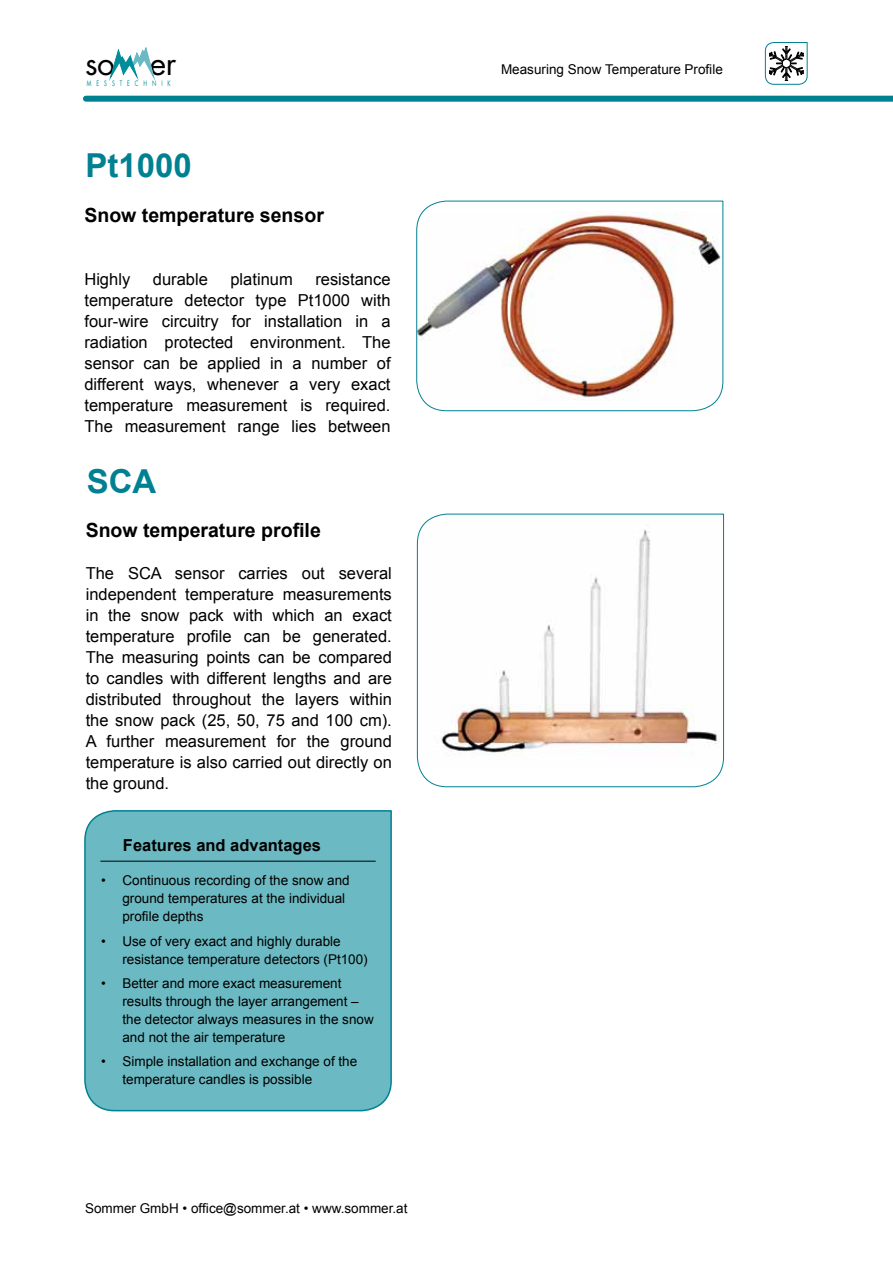
<style>
.page{position:relative;width:893px;height:1263px;background:#fff}
.page>*{position:absolute;margin:0;border:0;box-sizing:border-box;transform-origin:0 0}
.t1{font:700 33px "Arial";color:#008192}
.t2{font:31.5px "Futura";color:#000}
.t3{font:700 19.5px "Arial";color:#000}
.t4{font:16.5px/21px "Arial";color:#000;text-align:justify}
.t5{font:700 16.5px "Arial";color:#000}
.t6{font:13.5px/18px "Arial";color:#000}
.t7{font:7.35px "Futura";letter-spacing:.96em;color:#008c99;scale:.7 1}
</style>
<div class="page">
<svg style="left:110px;top:47px;width:45px;height:33px"></svg>
<div style="left:86px;top:96px;width:807px;height:6px;background:#008192"></div>
<svg style="left:765px;top:42px;width:43px;height:43px"></svg>
<svg style="left:417px;top:514px;width:307px;height:273px"></svg>
<svg style="left:416px;top:201px;width:307px;height:210px"></svg>
<div style="left:84px;top:810px;width:308px;height:302px;background:#6bb9c2"></div>
<hr style="left:100px;top:861px;width:276px;height:1px;background:#000">
<h2 class="t2" style="left:85px;top:41px;width:93px">so er</h2>
<p class="t7" style="left:87px;top:78px;width:121px">MESSTECHNIK</p>
<h1 class="t1" style="left:85px;top:144px;width:108px">Pt1000</h1>
<p class="t3" style="left:84px;top:202px;width:241px">Snow temperature sensor</p>
<p class="t4" style="left:84px;top:269px;width:308px;text-indent:231px">resistance temperature detector type Pt1000 with four-wire circuitry for installation in a radiation protected environment. The sensor can be applied in a number of different ways, whenever a very exact temperature measurement is required.<br>The measurement range lies between</p>
<p class="t4" style="left:84px;top:269px;width:47px">Highly</p>
<p class="t4" style="left:153px;top:269px;width:57px">durable</p>
<p class="t4" style="left:230px;top:269px;width:64px">platinum</p>
<h1 class="t1" style="left:87px;top:459px;width:71px">SCA</h1>
<p class="t3" style="left:86px;top:517px;width:237px">Snow temperature profile</p>
<p class="t4" style="left:86px;top:563px;width:308px">The SCA sensor carries out several independent temperature measurements in the snow pack with which an exact temperature profile can be generated.<br>The measuring points can be compared to candles with different lengths and are distributed throughout the layers within the snow pack (25, 50, 75 and 100 cm).<br>A further measurement for the ground temperature is also carried out directly on the ground.</p>
<p class="t5" style="left:123px;top:834px;width:200px">Features and advantages</p>
<p class="t6" style="left:122px;top:871px;width:229px;text-indent:-21px">• Continuous recording of the snow and ground temperatures at the individual profile depths</p>
<p class="t6" style="left:122px;top:932px;width:247px;text-indent:-21px">• Use of very exact and highly durable resistance temperature detectors (Pt100)</p>
<p class="t6" style="left:122px;top:974px;width:253px;text-indent:-21px">• Better and more exact measurement results through the layer arrangement – the detector always measures in the snow and not the air temperature</p>
<p class="t6" style="left:122px;top:1053px;width:236px;text-indent:-21px">• Simple installation and exchange of the temperature candles is possible</p>
<p class="t6" style="left:85px;top:1200px;width:324px">Sommer GmbH • office@sommer.at • www.sommer.at</p>
<p class="t6" style="left:501px;top:61px;width:223px">Measuring Snow Temperature Profile</p>
</div>
